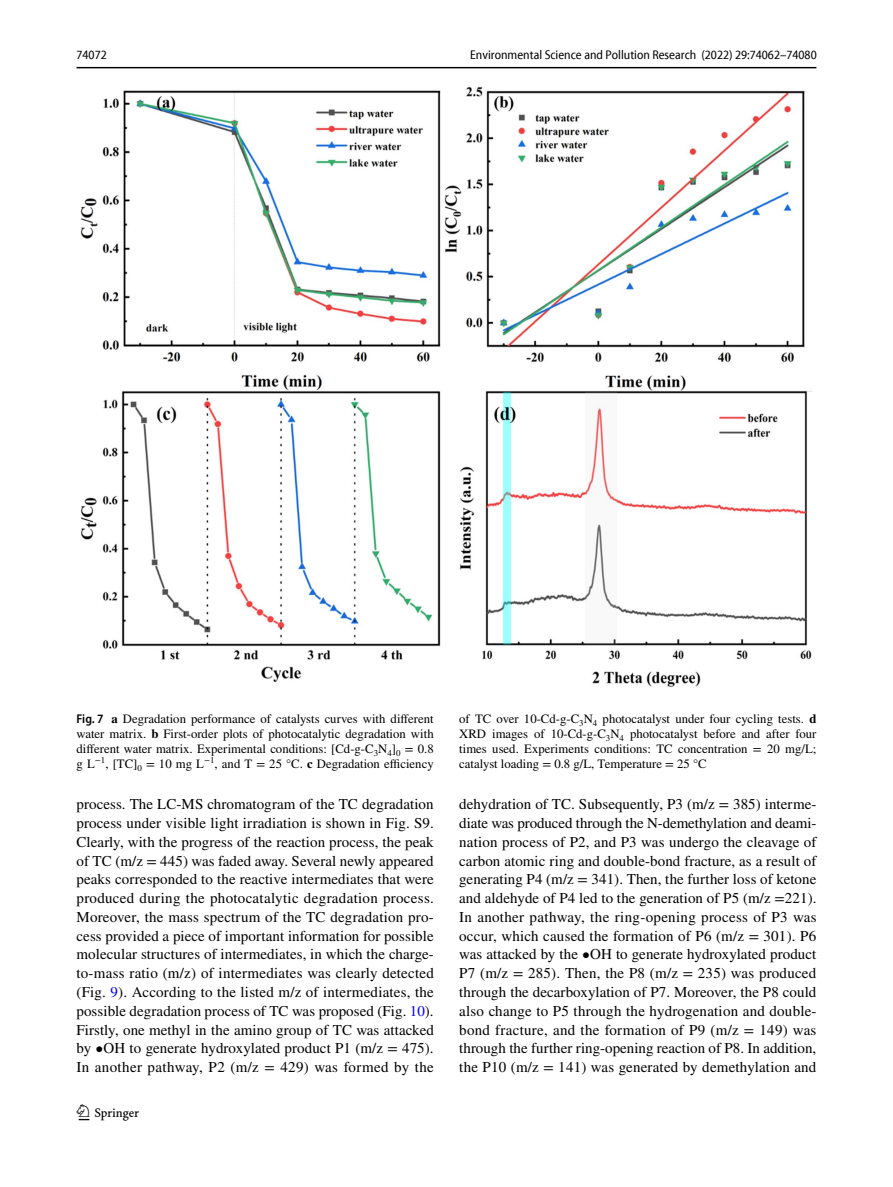
<style>
.page{position:relative;width:893px;height:1187px;background:#fff}
.page>*{position:absolute;margin:0;border:0;box-sizing:border-box;transform-origin:0 0}
.t1{font:22.5px "Springnew Regular 3";color:#000}
.t2{font:15px/18.8px "STIX";letter-spacing:.015em;color:#000;text-align:justify}
.t3{font:12.75px/15px "STIX";color:#000;text-align:justify}
.t4{font:semi-condensed 12.75px "Myriad Pro Unic";color:#000}
.s1{font-family:"Myriad Pro";font-weight:600;font-stretch:semi-condensed}
.s2{font-weight:700}
.s3{color:#00f}
</style>
<div class="page">
<hr style="left:77px;top:67px;width:739px;height:1px;background:#000">
<img style="left:81px;top:87px;width:731px;height:600px">
<p class="t4" style="left:77px;top:50px;width:32px">74072</p>
<p class="t4" style="left:470px;top:50px;width:348px">Environmental Science and Pollution Research (2022) 29:74062–74080</p>
<p class="t3" style="left:77px;top:711px;width:359px"><span class="s1">Fig. 7</span> <span class="s2">a</span> Degradation performance of catalysts curves with different water matrix. <span class="s2">b</span> First-order plots of photocatalytic degradation with different water matrix. Experimental conditions: [Cd-g-C<sub>3</sub>N<sub>4</sub>]<sub>0</sub> = 0.8 g L<sup>−1</sup>, [TC]<sub>0</sub> = 10 mg L<sup>−1</sup>, and T = 25 °C. <span class="s2">c</span> Degradation efficiency</p>
<p class="t3" style="left:459px;top:711px;width:359px">of TC over 10-Cd-g-C<sub>3</sub>N<sub>4</sub> photocatalyst under four cycling tests. <span class="s2">d </span>XRD images of 10-Cd-g-C<sub>3</sub>N<sub>4</sub> photocatalyst before and after four times used. Experiments conditions: TC concentration = 20 mg/L; catalyst loading = 0.8 g/L, Temperature = 25 °C</p>
<p class="t2" style="left:77px;top:796px;width:359px">process. The LC-MS chromatogram of the TC degradation process under visible light irradiation is shown in Fig. S9.<br>Clearly, with the progress of the reaction process, the peak of TC (m/z = 445) was faded away. Several newly appeared peaks corresponded to the reactive intermediates that were produced during the photocatalytic degradation process.<br>Moreover, the mass spectrum of the TC degradation pro&shy;cess provided a piece of important information for possible molecular structures of intermediates, in which the charge&shy;to-mass ratio (m/z) of intermediates was clearly detected (Fig. <span class="s3">9</span>). According to the listed m/z of intermediates, the possible degradation process of TC was proposed (Fig. <span class="s3">10</span>).<br>Firstly, one methyl in the amino group of TC was attacked by •OH to generate hydroxylated product P1 (m/z = 475).<br>In another pathway, P2 (m/z = 429) was formed by the</p>
<p class="t2" style="left:459px;top:796px;width:359px">dehydration of TC. Subsequently, P3 (m/z = 385) interme&shy;diate was produced through the N-demethylation and deami&shy;nation process of P2, and P3 was undergo the cleavage of carbon atomic ring and double-bond fracture, as a result of generating P4 (m/z = 341). Then, the further loss of ketone and aldehyde of P4 led to the generation of P5 (m/z =221).<br>In another pathway, the ring-opening process of P3 was occur, which caused the formation of P6 (m/z = 301). P6 was attacked by the •OH to generate hydroxylated product P7 (m/z = 285). Then, the P8 (m/z = 235) was produced through the decarboxylation of P7. Moreover, the P8 could also change to P5 through the hydrogenation and double&shy;bond fracture, and the formation of P9 (m/z = 149) was through the further ring-opening reaction of P8. In addition, the P10 (m/z = 141) was generated by demethylation and</p>
<h1 class="t1" style="left:79px;top:1104px;width:62px">1 3</h1>
</div>
